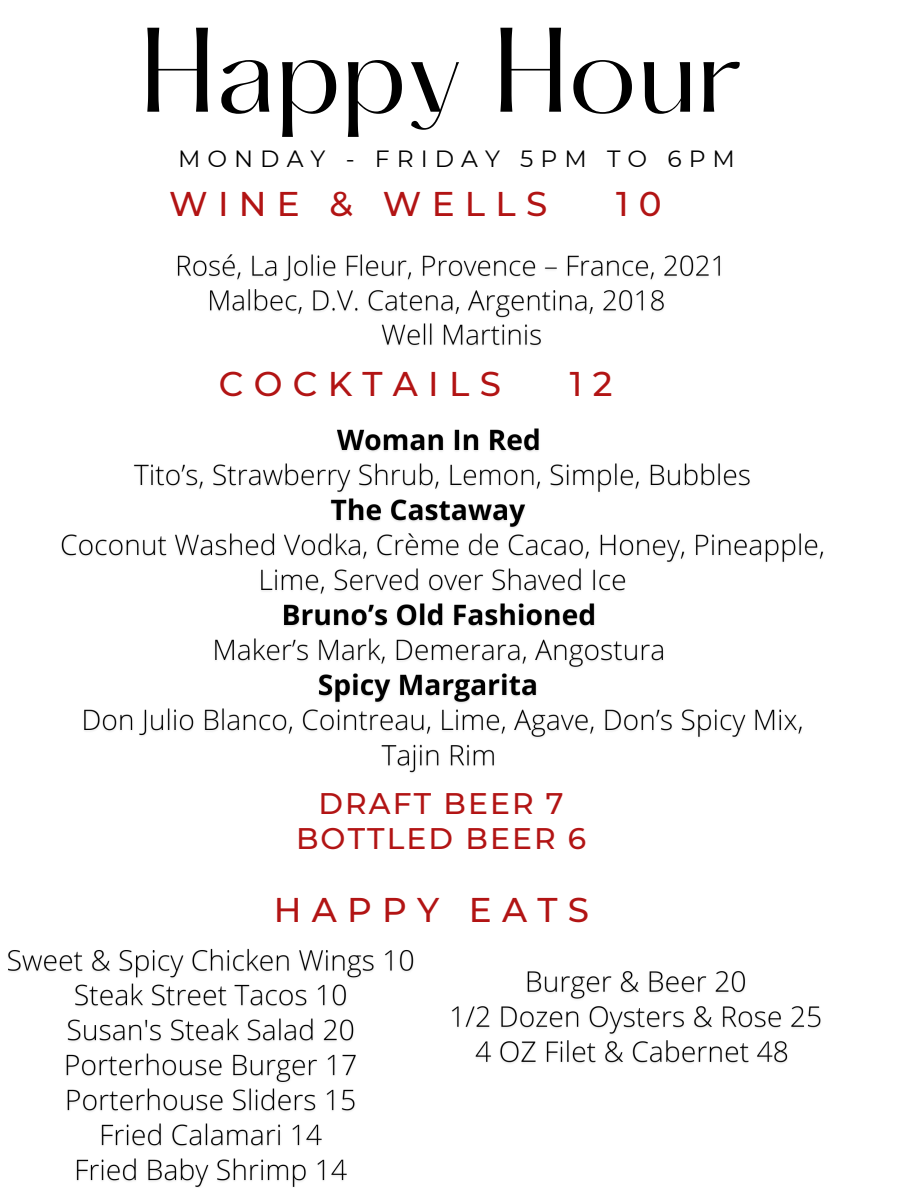
<style>
.page{position:relative;width:918px;height:1188px;background:#fff}
.page>*{position:absolute;margin:0;border:0;box-sizing:border-box;transform-origin:0 0}
.t1{font:105px "Hatton";color:#000}
.t2{font:500 34.2px "Montserrat";letter-spacing:.3em;color:#b21414}
.t3{font:500 29.7px/34.8px "Montserrat";letter-spacing:.07em;color:#b21414;text-align:center}
.t4{font:23.4px "Montserrat";letter-spacing:.3em;color:#000}
</style>
<div class="page">
<img style="left:177px;top:254px;width:543px;height:92px">
<img style="left:61px;top:428px;width:763px;height:345px">
<img style="left:8px;top:948px;width:406px;height:240px">
<img style="left:451px;top:971px;width:370px;height:93px">
<h1 class="t1" style="left:140px;top:21px;width:604px">Happy Hour</h1>
<p class="t4" style="left:178px;top:144px;width:558px">MONDAY - FRIDAY 5PM TO 6PM</p>
<p class="t2" style="left:169px;top:183px;width:380px">WINE &amp; WELLS</p>
<p class="t2" style="left:616px;top:183px;width:47px">1 0</p>
<p class="t2" style="left:219px;top:363px;width:284px">COCKTAILS</p>
<p class="t2" style="left:570px;top:363px;width:44px">1 2</p>
<p class="t3" style="left:296px;top:786px;width:292px">DRAFT BEER 7<br>BOTTLED BEER 6</p>
<p class="t2" style="left:274px;top:889px;width:317px">HAPPY EATS</p>
</div>
